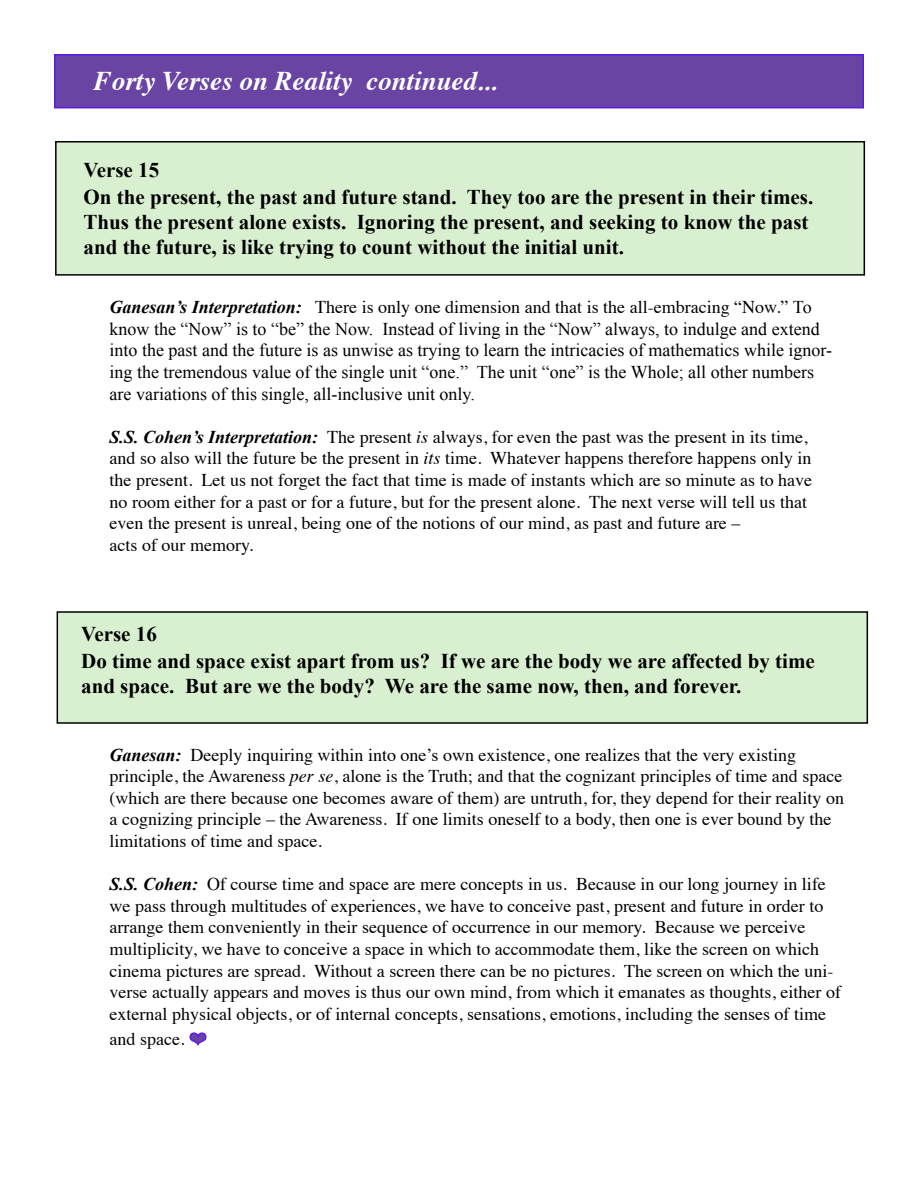
<style>
.page{position:relative;width:918px;height:1188px;background:#fff}
.page>*{position:absolute;margin:0;border:0;box-sizing:border-box;transform-origin:0 0}
.t1{font:italic 700 27px "Times";color:#fff}
.t2{font:700 21px/25.8px "Times New Roman";color:#000}
.t3{font:18px/21.6px "Times";color:#000}
.t4{font:18px/21.6px "Times New Roman";color:#000}
.s1{font-weight:700;font-style:italic}
.s2{font-family:"Times"}
.s3{font-family:"Times New Roman";font-weight:700;font-style:italic}
.s4{font-style:italic}
.s5{color:#6a44a2}
</style>
<div class="page">
<div style="left:57px;top:612px;width:810px;height:111px;background:#d9f0d0"></div>
<div style="left:57px;top:611px;width:811px;height:113px;border:2px solid #000"></div>
<div style="left:56px;top:142px;width:808px;height:133px;background:#d9f0d0"></div>
<div style="left:55px;top:141px;width:810px;height:135px;border:2px solid #000"></div>
<div style="left:54px;top:54px;width:810px;height:54px;background:#6a44a2;border:2px solid #5c1ae6"></div>
<svg style="left:189px;top:1032px;width:18px;height:14px"></svg>
<p class="t1" style="left:94px;top:56px;width:405px">Forty Verses on Reality continued...</p>
<p class="t2" style="left:84px;top:157px;width:731px">Verse 15<br>On the present, the past and future stand. They too are the present in their times.<br>Thus the present alone exists. Ignoring the present, and seeking to know the past and the future, is like trying to count without the initial unit.</p>
<p class="t4" style="left:110px;top:296px;width:724px"><span class="s1">Ganesan’s Interpretation:</span> <span class="s2">There is only one dimension and that is the all-embracing “Now.”</span> To know the “Now” is to “be” the Now. Instead of living in the “Now” always, to indulge and extend into the past and the future is as unwise as trying to learn the intricacies of mathematics while ignor&shy;ing the tremendous value of the single unit “one.” The unit “one” is the Whole; all other numbers are variations of this single, all-inclusive unit only.</p>
<p class="t3" style="left:110px;top:424px;width:704px"><span class="s3">S.S. Cohen’s Interpretation:</span> The present <span class="s4">is</span> always, for even the past was the present in its time, and so also will the future be the present in <span class="s4">its</span> time. Whatever happens therefore happens only in the present. Let us not forget the fact that time is made of instants which are so minute as to have no room either for a past or for a future, but for the present alone. The next verse will tell us that even the present is unreal, being one of the notions of our mind, as past and future are –<br>acts of our memory.</p>
<p class="t2" style="left:81px;top:621px;width:735px">Verse 16<br>Do time and space exist apart from us? If we are the body we are affected by time and space. But are we the body? We are the same now, then, and forever.</p>
<p class="t3" style="left:110px;top:742px;width:736px"><span class="s3">Ganesan:</span> Deeply inquiring within into one’s own existence, one realizes that the very existing principle, the Awareness <span class="s4">per se</span>, alone is the Truth; and that the cognizant principles of time and space (which are there because one becomes aware of them) are untruth, for, they depend for their reality on a cognizing principle – the Awareness. If one limits oneself to a body, then one is ever bound by the limitations of time and space.</p>
<p class="t3" style="left:110px;top:872px;width:733px"><span class="s3">S.S. Cohen:</span> Of course time and space are mere concepts in us. Because in our long journey in life we pass through multitudes of experiences, we have to conceive past, present and future in order to arrange them conveniently in their sequence of occurrence in our memory. Because we perceive multiplicity, we have to conceive a space in which to accommodate them, like the screen on which cinema pictures are spread. Without a screen there can be no pictures. The screen on which the uni&shy;verse actually appears and moves is thus our own mind, from which it emanates as thoughts, either of external physical objects, or of internal concepts, sensations, emotions, including the senses of time</p>
<p class="t3" style="left:110px;top:1027px;width:98px">and space. <span class="s5">❤</span></p>
</div>
